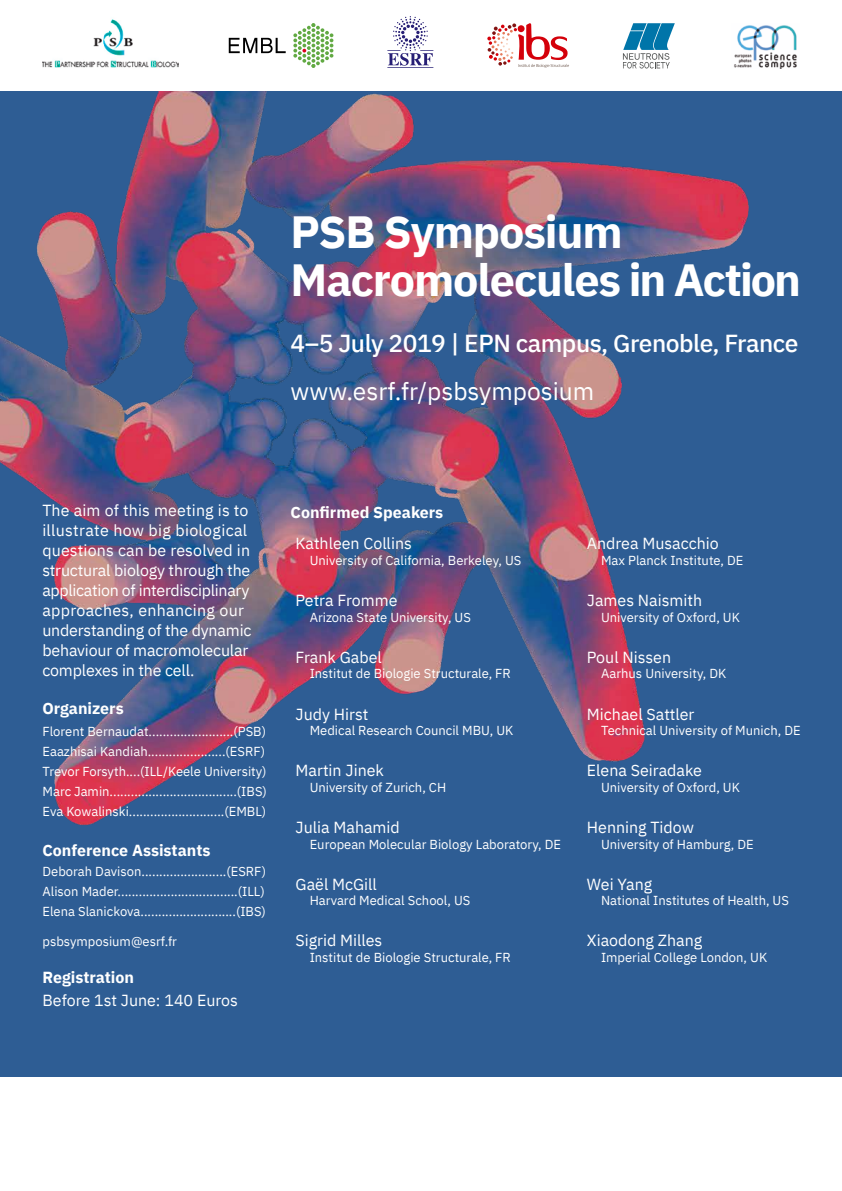
<style>
.page{position:relative;width:842px;height:1191px;background:#2e5d94}
.page>*{position:absolute;margin:0;border:0;box-sizing:border-box;transform-origin:0 0}
.t1{font:700 45px/48px "IBM Plex Sans";letter-spacing:-.025em;color:#fff}
.t2{font:500 24.6px "IBM Plex Sans";letter-spacing:-.02em;color:#fff}
.t3{font:24.6px "IBM Plex Sans";color:#fff}
.t4{font:16px/20px "IBM Plex Sans";color:#fff}
.t5{font:700 16px "IBM Plex Sans";color:#fff}
.t6{font:13px/20px "IBM Plex Sans";color:#fff}
</style>
<div class="page">
<img style="left:0;top:91px;width:749px;height:735px">
<div style="left:0;top:0;width:842px;height:91px;background:#fff"></div>
<svg style="left:293px;top:23px;width:40px;height:45px"></svg>
<svg style="left:229px;top:38px;width:57px;height:15px"></svg>
<img style="left:734px;top:25px;width:63px;height:43px">
<svg style="left:387px;top:16px;width:46px;height:50px"></svg>
<hr style="left:387px;top:67px;width:46px;height:1px;background:#271f75">
<svg style="left:623px;top:23px;width:52px;height:45px"></svg>
<svg style="left:487px;top:23px;width:82px;height:45px"></svg>
<img style="left:43px;top:19px;width:136px;height:49px">
<div style="left:0;top:1077px;width:842px;height:114px;background:#fff"></div>
<h1 class="t1" style="left:291px;top:205px;width:512px">PSB Symposium<br>Macromolecules in Action</h1>
<h2 class="t2" style="left:291px;top:324px;width:509px">4–5 July 2019 | EPN campus, Grenoble, France</h2>
<h2 class="t3" style="left:291px;top:372px;width:305px">www.esrf.fr/psbsymposium</h2>
<p class="t4" style="left:42px;top:499px;width:211px">The aim of this meeting is to illustrate how big biological questions can be resolved in structural biology through the application of interdisciplinary approaches, enhancing our understanding of the dynamic behaviour of macromolecular complexes in the cell.</p>
<p class="t5" style="left:43px;top:695px;width:83px">Organizers</p>
<p class="t6" style="left:43px;top:720px;width:226px">Florent Bernaudat........................(PSB)<br>Eaazhisai Kandiah......................(ESRF)<br>Trevor Forsyth....(ILL/Keele University)<br>Marc Jamin....................................(IBS)<br>Eva Kowalinski...........................(EMBL)</p>
<p class="t5" style="left:43px;top:837px;width:169px">Conference Assistants</p>
<p class="t6" style="left:43px;top:860px;width:225px;text-align:justify">Deborah Davison........................(ESRF)<br>Alison Mader..................................(ILL)<br>Elena Slanickova...........................(IBS)</p>
<p class="t6" style="left:43px;top:930px;width:136px">psbsymposium@esrf.fr</p>
<p class="t5" style="left:43px;top:964px;width:93px">Registration</p>
<p class="t4" style="left:43px;top:989px;width:197px">Before 1st June: 140 Euros</p>
<p class="t5" style="left:291px;top:500px;width:154px">Confirmed Speakers</p>
<p class="t4" style="left:296px;top:532px;width:118px">Kathleen Collins</p>
<p class="t6" style="left:310px;top:549px;width:213px">University of California, Berkeley, US</p>
<p class="t4" style="left:296px;top:589px;width:103px">Petra Fromme</p>
<p class="t6" style="left:310px;top:606px;width:163px">Arizona State University, US</p>
<p class="t4" style="left:296px;top:646px;width:88px">Frank Gabel</p>
<p class="t6" style="left:310px;top:663px;width:203px">Institut de Biologie Structurale, FR</p>
<p class="t4" style="left:296px;top:702px;width:74px">Judy Hirst</p>
<p class="t6" style="left:310px;top:719px;width:205px">Medical Research Council MBU, UK</p>
<p class="t4" style="left:296px;top:759px;width:90px">Martin Jinek</p>
<p class="t6" style="left:310px;top:776px;width:138px">University of Zurich, CH</p>
<p class="t4" style="left:296px;top:816px;width:106px">Julia Mahamid</p>
<p class="t6" style="left:310px;top:833px;width:253px">European Molecular Biology Laboratory, DE</p>
<p class="t4" style="left:296px;top:872px;width:83px">Gaël McGill</p>
<p class="t6" style="left:310px;top:889px;width:162px">Harvard Medical School, US</p>
<p class="t4" style="left:296px;top:929px;width:88px">Sigrid Milles</p>
<p class="t6" style="left:310px;top:946px;width:203px">Institut de Biologie Structurale, FR</p>
<p class="t4" style="left:587px;top:532px;width:133px">Andrea Musacchio</p>
<p class="t6" style="left:601px;top:549px;width:144px">Max Planck Institute, DE</p>
<p class="t4" style="left:587px;top:589px;width:117px">James Naismith</p>
<p class="t6" style="left:601px;top:606px;width:140px">University of Oxford, UK</p>
<p class="t4" style="left:587px;top:646px;width:86px">Poul Nissen</p>
<p class="t6" style="left:601px;top:663px;width:127px">Aarhus University, DK</p>
<p class="t4" style="left:587px;top:702px;width:109px">Michael Sattler</p>
<p class="t6" style="left:601px;top:719px;width:201px">Technical University of Munich, DE</p>
<p class="t4" style="left:587px;top:759px;width:117px">Elena Seiradake</p>
<p class="t6" style="left:601px;top:776px;width:140px">University of Oxford, UK</p>
<p class="t4" style="left:587px;top:816px;width:109px">Henning Tidow</p>
<p class="t6" style="left:601px;top:833px;width:154px">University of Hamburg, DE</p>
<p class="t4" style="left:587px;top:872px;width:67px">Wei Yang</p>
<p class="t6" style="left:601px;top:889px;width:189px">National Institutes of Health, US</p>
<p class="t4" style="left:587px;top:929px;width:117px">Xiaodong Zhang</p>
<p class="t6" style="left:601px;top:946px;width:168px">Imperial College London, UK</p>
</div>
